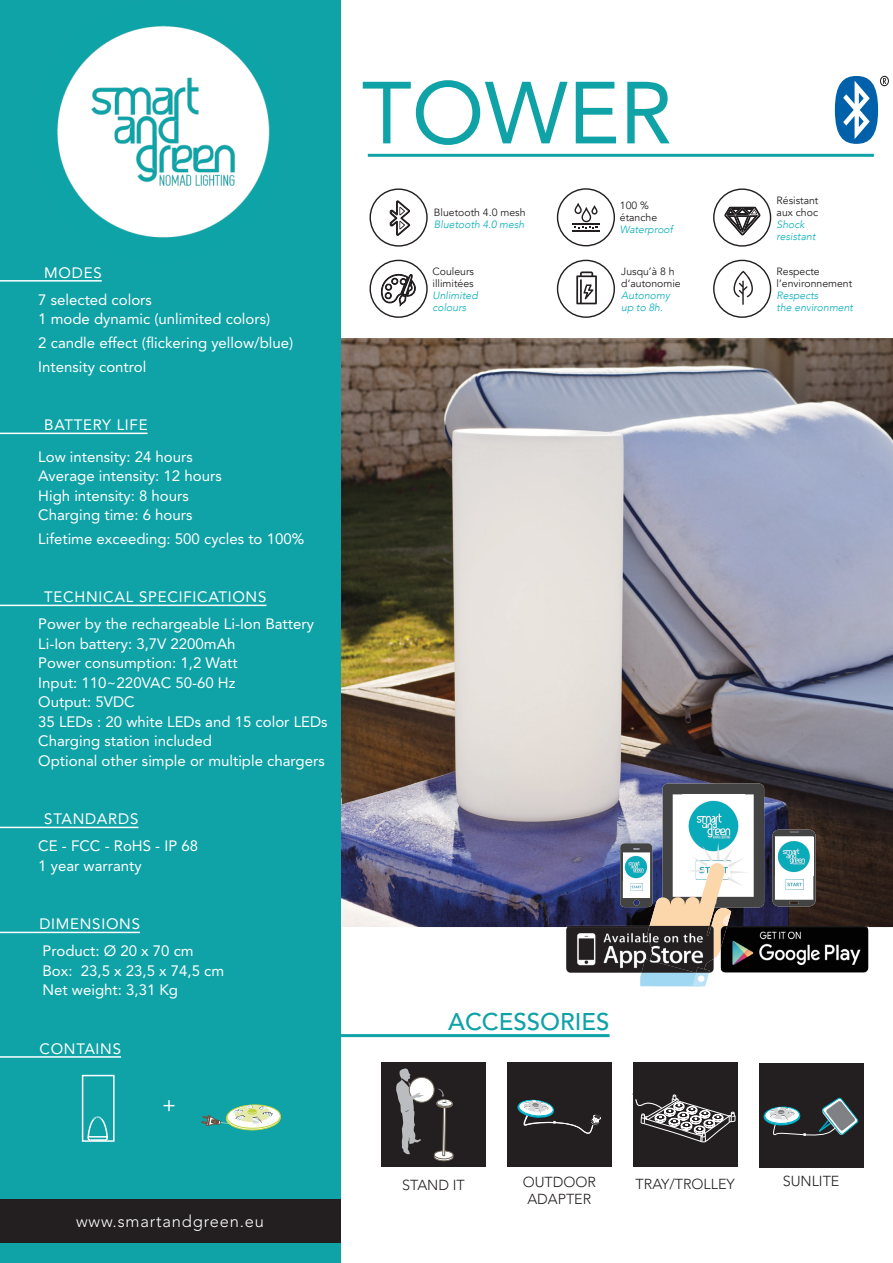
<style>
.page{position:relative;width:893px;height:1263px;background:#fff}
.page>*{position:absolute;margin:0;border:0;box-sizing:border-box;transform-origin:0 0}
.t1{font:87px "Avenir LT Std";color:#0fa2a6}
.t2{font:500 24px "Avenir LT Std";color:#0fa2a6}
.t3{font:21px "Avenir LT Std";color:#fff}
.t4{font:300 16.5px "Avenir LT Std";letter-spacing:.05em;color:#fff}
.t5{font:15px/19.5px "Avenir LT Std";color:#fff}
.t6{font:15px/27px "Avenir LT Std";letter-spacing:.025em;color:#fff}
.t7{font:15px "Avenir LT Std";letter-spacing:.05em;color:#fff}
.t8{font:300 14.4px/17.2px "Avenir LT Std";color:#231f20;text-align:center}
.t9{font:10.5px/12px "Avenir";color:#231f20}
.t10{font:italic 300 10.5px/12px "Avenir";color:#00adb8}
</style>
<div class="page">
<img style="left:340px;top:338px;width:553px;height:589px">
<div style="left:0;top:0;width:340px;height:1263px;background:#0fa2a6"></div>
<div style="left:0;top:1199px;width:340px;height:43px;background:#231f20"></div>
<hr style="left:0;top:280px;width:102px;height:2px;background:#fff">
<hr style="left:0;top:433px;width:148px;height:1px;background:#fff">
<hr style="left:0;top:605px;width:266px;height:1px;background:#fff">
<hr style="left:0;top:827px;width:138px;height:1px;background:#fff">
<hr style="left:0;top:932px;width:140px;height:1px;background:#fff">
<hr style="left:0;top:1056px;width:121px;height:2px;background:#fff">
<hr style="left:340px;top:1034px;width:270px;height:3px;background:#0fa2a6">
<svg style="left:226px;top:1105px;width:55px;height:25px"></svg>
<div style="left:226px;top:1105px;width:55px;height:25px;border:1px solid #c0d237;border-radius:50%"></div>
<svg style="left:227px;top:1104px;width:53px;height:24px"></svg>
<div style="left:227px;top:1104px;width:54px;height:25px;border:1px solid #c0d237;border-radius:50%"></div>
<svg style="left:201px;top:1105px;width:79px;height:21px"></svg>
<img style="left:57px;top:25px;width:213px;height:213px">
<svg style="left:835px;top:76px;width:54px;height:68px"></svg>
<hr style="left:368px;top:154px;width:506px;height:3px;background:#0fa2a6">
<svg style="left:772px;top:829px;width:44px;height:77px"></svg>
<img style="left:785px;top:879px;width:18px;height:10px">
<img style="left:775px;top:837px;width:38px;height:39px">
<img style="left:566px;top:927px;width:54px;height:46px">
<img style="left:566px;top:926px;width:54px;height:1px">
<svg style="left:620px;top:783px;width:144px;height:203px"></svg>
<img style="left:721px;top:927px;width:147px;height:45px">
<img style="left:727px;top:926px;width:141px;height:1px">
<img style="left:721px;top:926px;width:6px;height:22px">
<svg style="left:87px;top:1116px;width:22px;height:23px"></svg>
<div style="left:633px;top:1063px;width:104px;height:104px;background:#231f20"></div>
<svg style="left:635px;top:1094px;width:101px;height:49px"></svg>
<div style="left:759px;top:1063px;width:104px;height:105px;background:#231f20"></div>
<div style="left:763px;top:1107px;width:37px;height:19px;border:2px solid #00aec7;border-radius:50%"></div>
<svg style="left:765px;top:1107px;width:35px;height:17px"></svg>
<div style="left:764px;top:1107px;width:36px;height:17px;border:1px solid #00aec7;border-radius:50%"></div>
<svg style="left:768px;top:1097px;width:91px;height:39px"></svg>
<div style="left:507px;top:1063px;width:105px;height:104px;background:#231f20"></div>
<svg style="left:517px;top:1099px;width:84px;height:35px"></svg>
<div style="left:381px;top:1062px;width:105px;height:105px;background:#231f20"></div>
<svg style="left:396px;top:1068px;width:58px;height:94px"></svg>
<svg style="left:369px;top:188px;width:59px;height:59px"></svg>
<svg style="left:369px;top:260px;width:59px;height:58px"></svg>
<svg style="left:557px;top:188px;width:58px;height:58px"></svg>
<svg style="left:557px;top:260px;width:58px;height:58px"></svg>
<svg style="left:713px;top:188px;width:58px;height:59px"></svg>
<svg style="left:713px;top:260px;width:58px;height:58px"></svg>
<div style="left:82px;top:1075px;width:33px;height:67px;border:2px solid #fff"></div>
<p class="t5" style="left:38px;top:259px;width:115px;line-height:27px;text-indent:6px">MODES<br>7 selected colors</p>
<p class="t5" style="left:38px;top:307px;width:257px;line-height:23.7px">1 mode dynamic (unlimited colors)<br>2 candle effect (flickering yellow/blue)<br>Intensity control</p>
<p class="t5" style="left:38px;top:410px;width:156px;line-height:31.2px;text-indent:6px">BATTERY LIFE<br>Low intensity: 24 hours</p>
<p class="t5" style="left:38px;top:466px;width:185px">Average intensity: 12 hours<br>High intensity: 8 hours<br>Charging time: 6 hours</p>
<p class="t5" style="left:38px;top:529px;width:267px">Lifetime exceeding: 500 cycles to 100%</p>
<p class="t5" style="left:38px;top:584px;width:277px;line-height:27px;text-indent:6px">TECHNICAL SPECIFICATIONS<br>Power by the rechargeable Li-Ion Battery</p>
<p class="t5" style="left:38px;top:634px;width:291px">Li-Ion battery: 3,7V 2200mAh<br>Power consumption: 1,2 Watt<br>Input: 110~220VAC 50-60 Hz<br>Output: 5VDC<br>35 LEDs : 20 white LEDs and 15 color LEDs<br>Charging station included<br>Optional other simple or multiple chargers</p>
<p class="t5" style="left:38px;top:806px;width:161px;line-height:27px;text-indent:6px">STANDARDS<br>CE - FCC - RoHS - IP 68</p>
<p class="t5" style="left:38px;top:856px;width:105px">1 year warranty</p>
<p class="t6" style="left:39px;top:911px;width:156px">DIMENSIONS<br>Product: Ø 20 x 70 cm</p>
<p class="t5" style="left:43px;top:961px;width:183px">Box: 23,5 x 23,5 x 74,5 cm<br>Net weight: 3,31 Kg</p>
<p class="t7" style="left:39px;top:1040px;width:83px">CONTAINS</p>
<h3 class="t3" style="left:162px;top:1093px;width:15px">+</h3>
<p class="t4" style="left:76px;top:1211px;width:189px">www.smartandgreen.eu</p>
<h1 class="t1" style="left:362px;top:63px;width:313px">TOWER</h1>
<p class="t9" style="left:434px;top:206px;width:93px">Bluetooth 4.0 mesh</p>
<p class="t10" style="left:434px;top:218px;width:92px">Bluetooth 4.0 mesh</p>
<p class="t9" style="left:432px;top:265px;width:43px">Couleurs illimitées</p>
<p class="t10" style="left:432px;top:289px;width:47px">Unlimited colours</p>
<p class="t9" style="left:620px;top:200px;width:39px">100 % étanche</p>
<p class="t10" style="left:620px;top:224px;width:55px">Waterproof</p>
<p class="t9" style="left:621px;top:265px;width:61px">Jusqu’à 8 h d’autonomie</p>
<p class="t10" style="left:621px;top:289px;width:50px">Autonomy up to 8h.</p>
<p class="t9" style="left:777px;top:194px;width:43px">Résistant aux choc</p>
<p class="t10" style="left:777px;top:218px;width:40px">Shock resistant</p>
<p class="t9" style="left:777px;top:265px;width:77px">Respecte l’environnement</p>
<p class="t10" style="left:777px;top:289px;width:78px">Respects<br>the environment</p>
<h2 class="t2" style="left:448px;top:1007px;width:163px">ACCESSORIES</h2>
<p class="t8" style="left:402px;top:1176px;width:64px">STAND IT</p>
<p class="t8" style="left:636px;top:1176px;width:101px">TRAY/TROLLEY</p>
<p class="t8" style="left:783px;top:1172px;width:58px">SUNLITE</p>
<p class="t8" style="left:523px;top:1173px;width:75px">OUTDOOR<br>ADAPTER</p>
</div>
